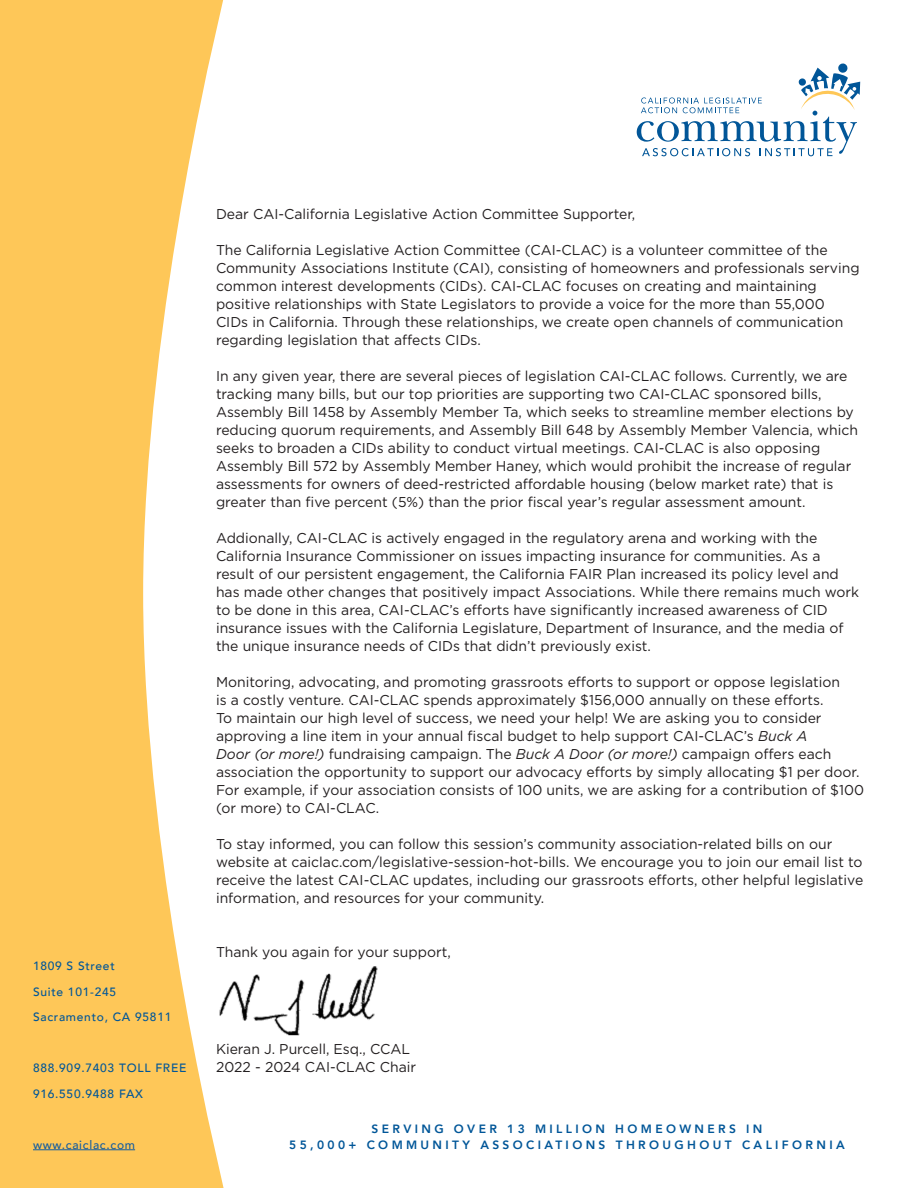
<style>
.page{position:relative;width:918px;height:1188px;background:#fff}
.page>*{position:absolute;margin:0;border:0;box-sizing:border-box;transform-origin:0 0}
.t1{font:14.25px/18px "Gotham";color:#231f20}
.t2{font:800 12px "Avenir";letter-spacing:.28em;color:#015698}
.t3{font:500 12px "Avenir";letter-spacing:.06em;color:#015698}
.t4{font:500 12px "Avenir";letter-spacing:.06em;color:#175d9e}
.s1{font-style:italic}
</style>
<div class="page">
<svg style="left:0;top:0;width:224px;height:1188px;fill:#fec758"></svg>
<svg style="left:637px;top:63px;width:223px;height:93px"></svg>
<hr style="left:33px;top:1149px;width:102px;height:1px;background:#175d9e">
<img style="left:210px;top:966px;width:168px;height:69px">
<p class="t3" style="left:33px;top:956px;width:83px">1809 S Street</p>
<p class="t3" style="left:33px;top:981px;width:85px">Suite 101-245</p>
<p class="t3" style="left:33px;top:1007px;width:140px">Sacramento, CA 95811</p>
<p class="t3" style="left:33px;top:1058px;width:155px">888.909.7403 TOLL FREE</p>
<p class="t3" style="left:33px;top:1083px;width:111px">916.550.9488 FAX</p>
<p class="t4" style="left:33px;top:1134px;width:104px">www.caiclac.com</p>
<p class="t1" style="left:216px;top:204px;width:421px">Dear CAI-California Legislative Action Committee Supporter,</p>
<p class="t1" style="left:216px;top:240px;width:645px">The California Legislative Action Committee (CAI-CLAC) is a volunteer committee of the Community Associations Institute (CAI), consisting of homeowners and professionals serving common interest developments (CIDs). CAI-CLAC focuses on creating and maintaining positive relationships with State Legislators to provide a voice for the more than 55,000<br>CIDs in California. Through these relationships, we create open channels of communication regarding legislation that affects CIDs.</p>
<p class="t1" style="left:216px;top:366px;width:644px">In any given year, there are several pieces of legislation CAI-CLAC follows. Currently, we are tracking many bills, but our top priorities are supporting two CAI-CLAC sponsored bills, Assembly Bill 1458 by Assembly Member Ta, which seeks to streamline member elections by reducing quorum requirements, and Assembly Bill 648 by Assembly Member Valencia, which seeks to broaden a CIDs ability to conduct virtual meetings. CAI-CLAC is also opposing Assembly Bill 572 by Assembly Member Haney, which would prohibit the increase of regular assessments for owners of deed-restricted affordable housing (below market rate) that is greater than five percent (5%) than the prior fiscal year’s regular assessment amount.</p>
<p class="t1" style="left:216px;top:528px;width:645px">Addionally, CAI-CLAC is actively engaged in the regulatory arena and working with the California Insurance Commissioner on issues impacting insurance for communities. As a result of our persistent engagement, the California FAIR Plan increased its policy level and has made other changes that positively impact Associations. While there remains much work to be done in this area, CAI-CLAC’s efforts have significantly increased awareness of CID insurance issues with the California Legislature, Department of Insurance, and the media of the unique insurance needs of CIDs that didn’t previously exist.</p>
<p class="t1" style="left:216px;top:672px;width:650px">Monitoring, advocating, and promoting grassroots efforts to support or oppose legislation<br>is a costly venture. CAI-CLAC spends approximately $156,000 annually on these efforts.<br>To maintain our high level of success, we need your help! We are asking you to consider approving a line item in your annual fiscal budget to help support CAI-CLAC’s <span class="s1">Buck A<br>Door (or more!)</span> fundraising campaign. The <span class="s1">Buck A Door (or more!)</span> campaign offers each association the opportunity to support our advocacy efforts by simply allocating $1 per door.<br>For example, if your association consists of 100 units, we are asking for a contribution of $100 (or more) to CAI-CLAC.</p>
<p class="t1" style="left:216px;top:834px;width:649px">To stay informed, you can follow this session’s community association-related bills on our website at caiclac.com/legislative-session-hot-bills. We encourage you to join our email list to receive the latest CAI-CLAC updates, including our grassroots efforts, other helpful legislative information, and resources for your community.</p>
<p class="t1" style="left:216px;top:942px;width:236px">Thank you again for your support,</p>
<p class="t1" style="left:216px;top:1039px;width:196px">Kieran J. Purcell, Esq., CCAL</p>
<p class="t1" style="left:216px;top:1057px;width:202px">2022 - 2024 CAI-CLAC Chair</p>
<p class="t2" style="left:372px;top:1119px;width:392px">SERVING OVER 13 MILLION HOMEOWNERS IN</p>
<p class="t2" style="left:289px;top:1136px;width:557px">55,000+ COMMUNITY ASSOCIATIONS THROUGHOUT CALIFORNIA</p>
</div>
